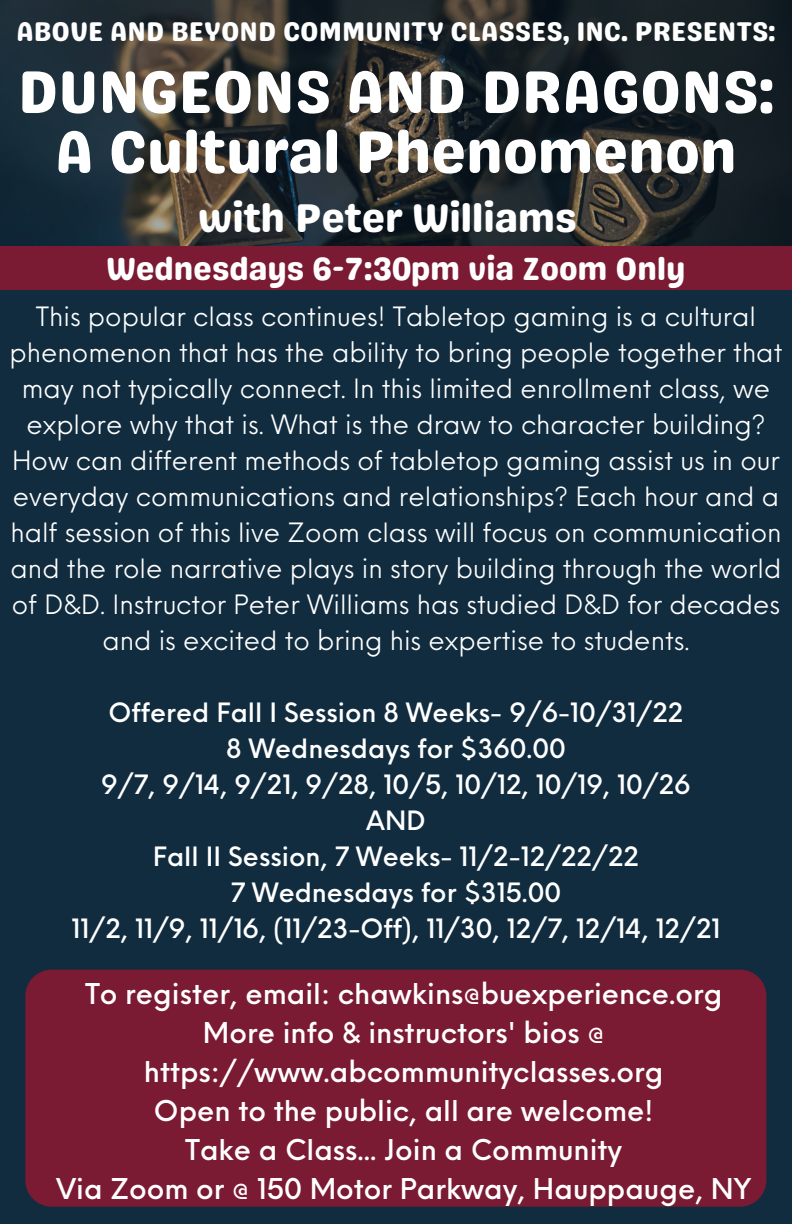
<style>
.page{position:relative;width:792px;height:1224px;background:#112c3f}
.page>*{position:absolute;margin:0;border:0;box-sizing:border-box;transform-origin:0 0}
.t1{font:60px/60px "Genty Sans";color:#fff;text-align:center}
.t2{font:40px "Genty Sans";color:#fff}
.t3{font:32px "Genty Sans";color:#fff}
.t4{font:500 28px/39px "Neue Einstellung";color:#fff;text-align:center}
.t5{font:27px "Genty Sans";color:#fff}
.t6{font:26px/36px "Neue Einstellung";color:#fff;text-align:center}
.t7{font:500 26px/36px "Neue Einstellung";color:#fff;text-align:center}
</style>
<div class="page">
<div style="left:25px;top:970px;width:741px;height:237px;background:#7b1a33;border-radius:26px"></div>
<img style="left:0;top:0;width:792px;height:246px">
<div style="left:0;top:246px;width:792px;height:44px;background:#7b1a33"></div>
<p class="t5" style="left:16px;top:15px;width:761px">ABOVE AND BEYOND COMMUNITY CLASSES, INC. PRESENTS:</p>
<h1 class="t1" style="left:18px;top:62px;width:758px">DUNGEONS AND DRAGONS:<br>A Cultural Phenomenon</h1>
<h2 class="t2" style="left:198px;top:194px;width:380px">with Peter Williams</h2>
<p class="t3" style="left:107px;top:249px;width:580px">Wednesdays 6-7:30pm via Zoom Only</p>
<p class="t6" style="left:10px;top:295px;width:774px">This popular class continues! Tabletop gaming is a cultural phenomenon that has the ability to bring people together that may not typically connect. In this limited enrollment class, we explore why that is. What is the draw to character building?<br>How can different methods of tabletop gaming assist us in our everyday communications and relationships? Each hour and a half session of this live Zoom class will focus on communication and the role narrative plays in story building through the world of D&amp;D. Instructor Peter Williams has studied D&amp;D for decades and is excited to bring his expertise to students.</p>
<p class="t7" style="left:71px;top:692px;width:651px">Offered Fall I Session 8 Weeks- 9/6-10/31/22<br>8 Wednesdays for $360.00<br>9/7, 9/14, 9/21, 9/28, 10/5, 10/12, 10/19, 10/26<br>AND<br>Fall II Session, 7 Weeks- 11/2-12/22/22<br>7 Wednesdays for $315.00<br>11/2, 11/9, 11/16, (11/23-Off), 11/30, 12/7, 12/14, 12/21</p>
<p class="t4" style="left:56px;top:972px;width:697px">To register, email: chawkins@buexperience.org More info &amp; instructors' bios @ https://www.abcommunityclasses.org<br>Open to the public, all are welcome!<br>Take a Class... Join a Community<br>Via Zoom or @ 150 Motor Parkway, Hauppauge, NY</p>
</div>
